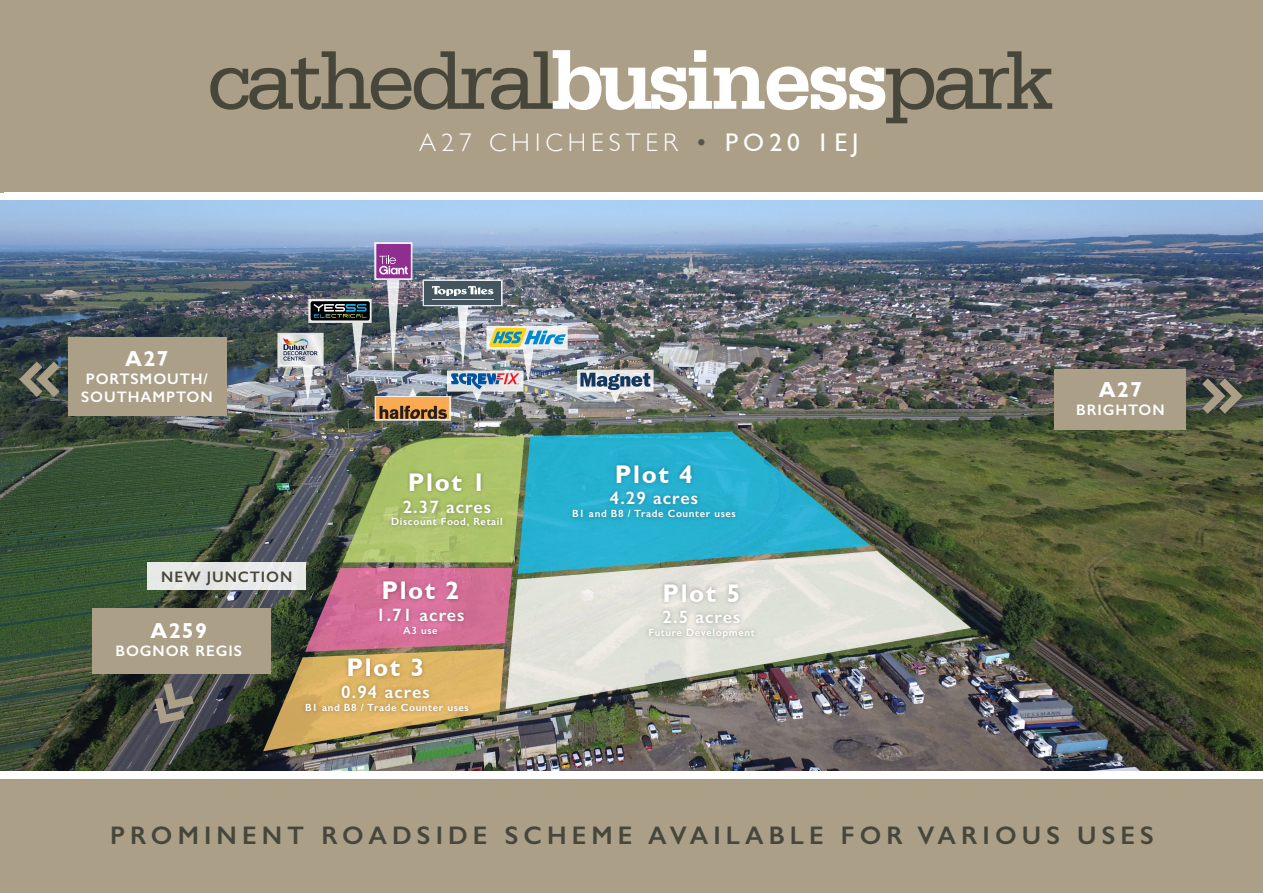
<style>
.page{position:relative;width:1263px;height:893px;background:#fff}
.page>*{position:absolute;margin:0;border:0;box-sizing:border-box;transform-origin:0 0}
.t1{font:87.9px "Serifa";letter-spacing:-.06em;color:#47463a}
.t2{font:600 25.5px "Gill Sans";letter-spacing:.2em;color:#47463a}
.t3{font:700 25.5px "Gill Sans";letter-spacing:.06em;color:#fff}
.t4{font:300 25.5px "Gill Sans";letter-spacing:.2em;color:#fff}
.t5{font:700 21.6px "Gill Sans";letter-spacing:.06em;color:#fff}
.t6{font:600 18px "Gill Sans";letter-spacing:.06em;color:#fff}
.t7{font:600 15.3px "Gill Sans";letter-spacing:.06em;color:#fff}
.t8{font:600 15.3px "Gill Sans";letter-spacing:.06em;color:#47463a}
.t9{font:600 10.5px "Gill Sans";letter-spacing:.06em;color:#fff}
.s1{font-weight:700;color:#fff}
.s2{color:#565549}
.s3{font-weight:400}
</style>
<div class="page">
<img style="left:0;top:200px;width:1263px;height:571px">
<svg style="left:577px;top:370px;width:77px;height:33px"></svg>
<img style="left:277px;top:242px;width:291px;height:179px">
<div style="left:0;top:0;width:1263px;height:193px;background:#ab9f88"></div>
<div style="left:0;top:775px;width:1263px;height:118px;background:#ab9f88"></div>
<div style="left:0;top:771px;width:1263px;height:7px;background:#fff"></div>
<div style="left:68px;top:337px;width:159px;height:79px;background:#ab9f88"></div>
<div style="left:148px;top:562px;width:158px;height:28px;background:#e7e9e6"></div>
<div style="left:1054px;top:369px;width:132px;height:61px;background:#ab9f88"></div>
<div style="left:92px;top:608px;width:179px;height:66px;background:#ab9f88"></div>
<svg style="left:19px;top:362px;width:41px;height:35px"></svg>
<svg style="left:155px;top:683px;width:39px;height:41px"></svg>
<div style="left:1201px;top:377px;width:48px;height:44px;background:#231f20;opacity:.3"></div>
<svg style="left:1202px;top:378px;width:40px;height:36px"></svg>
<svg style="left:518px;top:432px;width:353px;height:119px;fill:#28b0d0"></svg>
<svg style="left:343px;top:436px;width:181px;height:126px"></svg>
<img style="left:263px;top:568px;width:249px;height:183px">
<img style="left:505px;top:551px;width:466px;height:158px">
<div style="left:387px;top:469px;width:119px;height:61px;background:#231f20;opacity:.36"></div>
<div style="left:375px;top:578px;width:93px;height:60px;background:#231f20;opacity:.36"></div>
<div style="left:337px;top:655px;width:96px;height:48px;background:#231f20;opacity:.36"></div>
<div style="left:568px;top:461px;width:172px;height:60px;background:#231f20;opacity:.36"></div>
<div style="left:645px;top:580px;width:114px;height:62px;background:#231f20;opacity:.36"></div>
<div style="left:301px;top:700px;width:171px;height:15px;background:#231f20;opacity:.36"></div>
<h1 class="t1" style="left:207px;top:31px;width:848px">cathedral<span class="s1">business</span>park</h1>
<p class="t4" style="left:419px;top:123px;width:441px">A27 CHICHESTER <span class="s2">•</span> <span class="s3">PO20 1EJ</span></p>
<p class="t5" style="left:125px;top:346px;width:45px">A27</p>
<p class="t7" style="left:86px;top:370px;width:123px">PORTSMOUTH/</p>
<p class="t7" style="left:81px;top:388px;width:133px">SOUTHAMPTON</p>
<p class="t3" style="left:408px;top:467px;width:79px">Plot 1</p>
<p class="t6" style="left:403px;top:496px;width:90px">2.37 acres</p>
<p class="t9" style="left:391px;top:515px;width:113px">Discount Food, Retail</p>
<p class="t8" style="left:161px;top:567px;width:133px">NEW JUNCTION</p>
<p class="t5" style="left:150px;top:618px;width:58px">A259</p>
<p class="t7" style="left:116px;top:642px;width:128px">BOGNOR REGIS</p>
<p class="t3" style="left:381px;top:576px;width:79px">Plot 2</p>
<p class="t6" style="left:376px;top:604px;width:90px">1.71 acres</p>
<p class="t9" style="left:403px;top:624px;width:36px">A3 use</p>
<p class="t3" style="left:347px;top:653px;width:79px">Plot 3</p>
<p class="t6" style="left:341px;top:681px;width:90px">0.94 acres</p>
<p class="t9" style="left:305px;top:701px;width:165px">B1 and B8 / Trade Counter uses</p>
<p class="t3" style="left:615px;top:459px;width:79px">Plot 4</p>
<p class="t6" style="left:610px;top:487px;width:90px">4.29 acres</p>
<p class="t9" style="left:572px;top:507px;width:165px">B1 and B8 / Trade Counter uses</p>
<p class="t3" style="left:663px;top:578px;width:79px">Plot 5</p>
<p class="t6" style="left:663px;top:606px;width:79px">2.5 acres</p>
<p class="t9" style="left:648px;top:626px;width:108px">Future Development</p>
<p class="t5" style="left:1099px;top:377px;width:45px">A27</p>
<p class="t7" style="left:1076px;top:401px;width:90px">BRIGHTON</p>
<p class="t2" style="left:110px;top:820px;width:1045px">PROMINENT ROADSIDE SCHEME AVAILABLE FOR VARIOUS USES</p>
</div>
